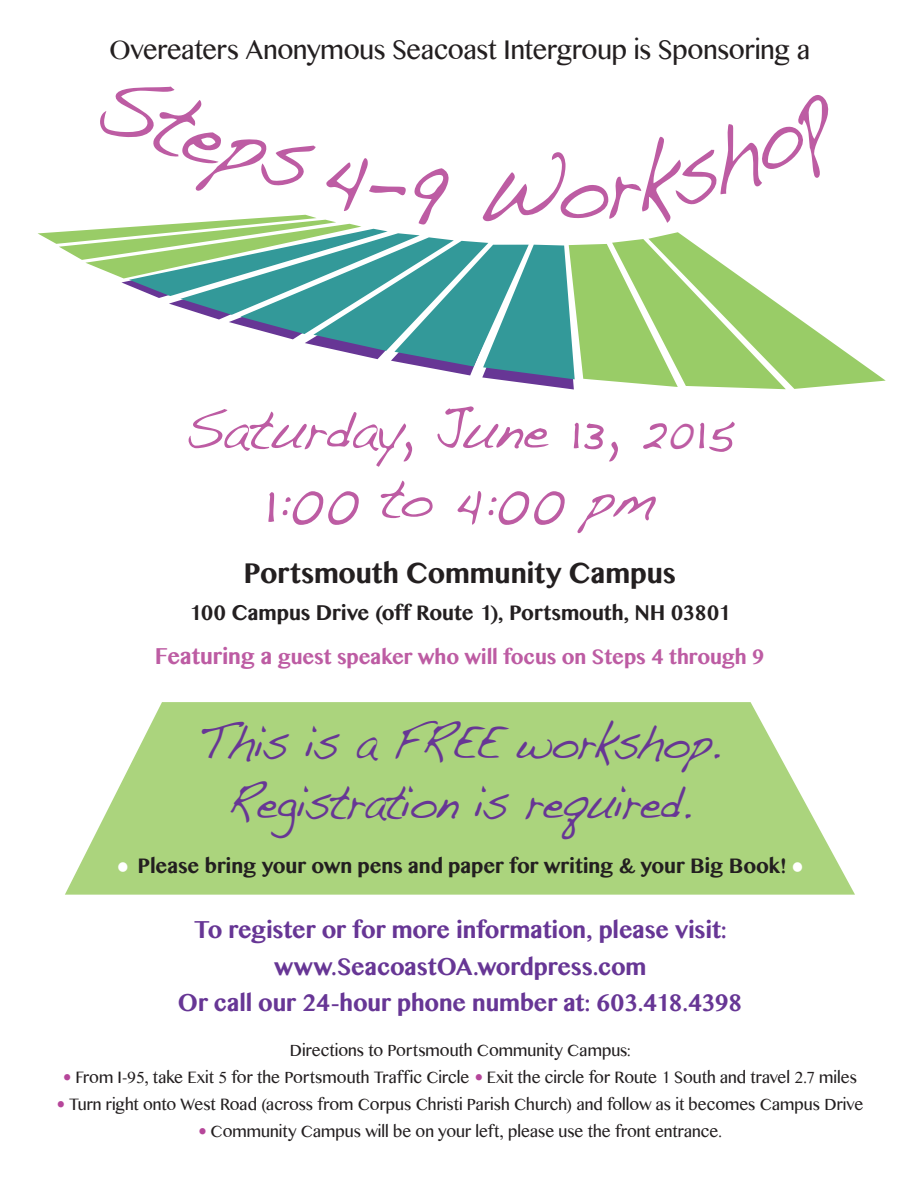
<style>
.page{position:relative;width:918px;height:1188px;background:#fff}
.page>*{position:absolute;margin:0;border:0;box-sizing:border-box;transform-origin:0 0}
.t1{font:55.5px/69px "Handwriting Dakota";letter-spacing:-.005em;color:#bd5ca3;text-align:center;scale:.94 1}
.t2{font:49.05px/60px "Handwriting Dakota";letter-spacing:-.045em;color:#673695;text-align:center;scale:.88 1}
.t3{font:700 28.5px "Oriya MN";letter-spacing:-.01em;color:#231f20;scale:.94 1}
.t4{font:27px "Oriya MN";letter-spacing:-.01em;color:#231f20;scale:.94 1}
.t5{font:700 24px/36.8px "Oriya MN";letter-spacing:-.01em;color:#673695;text-align:center;scale:.94 1}
.t6{font:700 21px/43.5px "Oriya MN";letter-spacing:-.01em;color:#231f20;text-align:center;scale:.94 1}
.t7{font:16.5px "Oriya MN";color:#231f20;scale:.94 1}
.s1{font-size:42px}
.s2{font-size:64.5px}
.s3{font-size:22.5px;color:#bd5ca3}
.s4{color:#bd5ca3}
.s5{font-size:36px;color:#fff}
.s6{font-size:22.5px;color:#b6469a}
</style>
<div class="page">
<svg style="left:65px;top:702px;width:790px;height:193px;background:#b5d98d"></svg>
<svg style="left:38px;top:214px;width:848px;height:176px"></svg>
<h3 class="t4" style="left:109px;top:34px;width:748px">Overeaters Anonymous Seacoast Intergroup is Sponsoring a</h3>
<h1 class="t1" style="left:185px;top:394px;width:586px">Saturday, June 13, 2<span class="s1">0</span>15<br><span class="s2">1</span>:00 to 4:00 pm</h1>
<h3 class="t3" style="left:244px;top:556px;width:461px">Portsmouth Community Campus</h3>
<p class="t6" style="left:155px;top:591px;width:650px">100 Campus Drive (off Route 1), Portsmouth, NH 03801<br><span class="s3">Featuring a</span> <span class="s4">guest speaker who will focus on Steps 4 through 9</span></p>
<h2 class="t2" style="left:199px;top:711px;width:594px">This is a FREE workshop.<br>Registration is required.</h2>
<p class="t6" style="left:117px;top:844px;width:732px"><span class="s5">•</span> Please bring your own pens and paper for writing &amp; your Big Book! <span class="s5">•</span></p>
<h3 class="t5" style="left:178px;top:911px;width:603px">To register or for more information, please visit: www.SeacoastOA.wordpress.com<br>Or call our 24-hour phone number at: 603.418.4398</h3>
<p class="t7" style="left:290px;top:1041px;width:364px">Directions to Portsmouth Community Campus:</p>
<p class="t7" style="left:64px;top:1068px;width:846px"><span class="s6">•</span> From I-95, take Exit 5 for the Portsmouth Traffic Circle <span class="s6">•</span> Exit the circle for Route 1 South and travel 2.7 miles</p>
<p class="t7" style="left:57px;top:1095px;width:859px"><span class="s6">•</span> Turn right onto West Road (across from Corpus Christi Parish Church) and follow as it becomes Campus Drive</p>
<p class="t7" style="left:199px;top:1122px;width:558px"><span class="s6">•</span> Community Campus will be on your left, please use the front entrance.</p>
</div>
